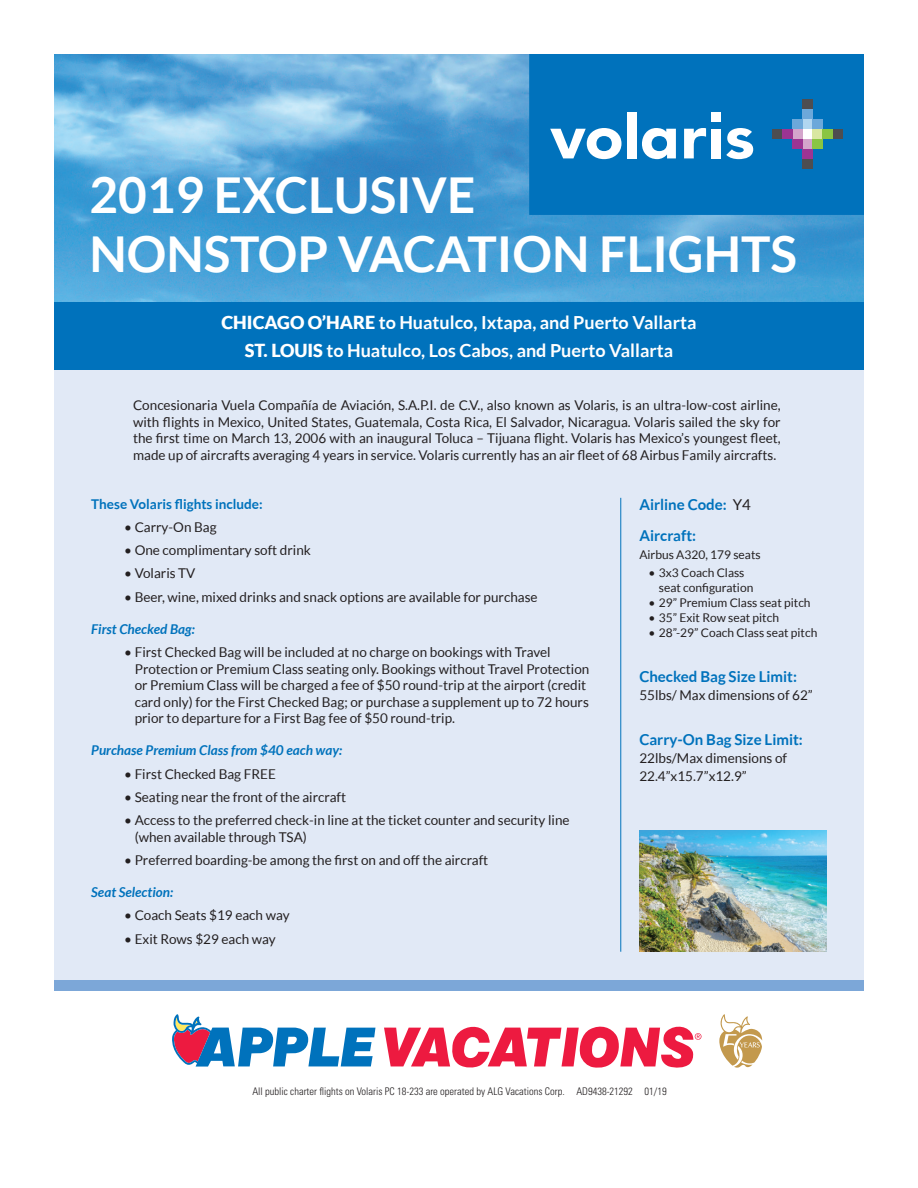
<style>
.page{position:relative;width:918px;height:1188px;background:#fff}
.page>*{position:absolute;margin:0;border:0;box-sizing:border-box;transform-origin:0 0}
.t1{font:700 49.5px "Lato";color:#fff}
.t2{font:700 18px "Lato";color:#fff}
.t3{font:700 15px "Lato";color:#0072bc}
.t4{font:13.5px/16.5px "Lato";color:#231f20}
.t5{font:italic 700 13.5px "Lato";color:#0072bc}
.t6{font:700 13.5px "Lato";color:#0072bc}
.t7{font:12px/15px "Lato";color:#231f20}
.t8{font:300 condensed 10.5px "Univers";color:#231f20}
.s1{font-weight:900}
.s2{font-weight:400;color:#231f20}
</style>
<div class="page">
<img style="left:54px;top:54px;width:810px;height:248px">
<div style="left:529px;top:54px;width:335px;height:161px;background:#0072bc"></div>
<div style="left:54px;top:333px;width:810px;height:647px;background:#e1e9f6"></div>
<svg style="left:384px;top:1026px;width:318px;height:42px"></svg>
<svg style="left:172px;top:1014px;width:203px;height:53px"></svg>
<svg style="left:719px;top:1014px;width:43px;height:54px"></svg>
<div style="left:54px;top:302px;width:810px;height:67px;background:#0072bc"></div>
<div style="left:54px;top:980px;width:810px;height:11px;background:#7ca7d8"></div>
<hr style="left:620px;top:498px;width:1px;height:454px;background:#0072bc">
<img style="left:639px;top:831px;width:188px;height:121px">
<div style="left:802px;top:99px;width:11px;height:10px;background:#4e4d50"></div>
<div style="left:802px;top:159px;width:11px;height:10px;background:#4e4d50"></div>
<div style="left:772px;top:129px;width:10px;height:10px;background:#4e4d50"></div>
<div style="left:833px;top:129px;width:10px;height:10px;background:#4e4d50"></div>
<div style="left:802px;top:129px;width:11px;height:10px;background:#fff"></div>
<div style="left:813px;top:129px;width:10px;height:10px;background:#d9e7a1"></div>
<div style="left:802px;top:119px;width:11px;height:10px;background:#b1d6f0"></div>
<div style="left:802px;top:109px;width:11px;height:10px;background:#6ca8da"></div>
<div style="left:813px;top:119px;width:10px;height:10px;background:#6ca8da"></div>
<div style="left:792px;top:119px;width:10px;height:10px;background:#6ca8da"></div>
<div style="left:792px;top:129px;width:10px;height:10px;background:#d4a5cb"></div>
<div style="left:802px;top:139px;width:11px;height:10px;background:#d4a5cb"></div>
<div style="left:823px;top:129px;width:10px;height:10px;background:#8ac542"></div>
<div style="left:813px;top:139px;width:10px;height:10px;background:#8ac542"></div>
<div style="left:782px;top:129px;width:10px;height:10px;background:#9c3493"></div>
<div style="left:802px;top:149px;width:11px;height:10px;background:#9c3493"></div>
<div style="left:792px;top:139px;width:10px;height:10px;background:#9c3493"></div>
<svg style="left:550px;top:128px;width:72px;height:31px"></svg>
<div style="left:627px;top:112px;width:9px;height:46px;background:#fff"></div>
<svg style="left:642px;top:128px;width:34px;height:31px"></svg>
<svg style="left:684px;top:128px;width:22px;height:30px"></svg>
<div style="left:711px;top:129px;width:10px;height:29px;background:#fff"></div>
<svg style="left:726px;top:128px;width:27px;height:31px"></svg>
<div style="left:711px;top:112px;width:10px;height:10px;background:#fff"></div>
<p class="t1" style="left:89px;top:167px;width:387px">2019 EXCLUSIVE</p>
<p class="t1" style="left:89px;top:226px;width:709px">NONSTOP VACATION FLIGHTS</p>
<p class="t2" style="left:222px;top:312px;width:476px"><span class="s1">CHICAGO O’HARE</span> to Huatulco, Ixtapa, and Puerto Vallarta</p>
<p class="t2" style="left:245px;top:340px;width:430px"><span class="s1">ST. LOUIS</span> to Huatulco, Los Cabos, and Puerto Vallarta</p>
<p class="t4" style="left:133px;top:397px;width:649px;text-align:justify">Concesionaria Vuela Compañía de Aviación, S.A.P.I. de C.V., also known as Volaris, is an ultra-low-cost airline, with flights in Mexico, United States, Guatemala, Costa Rica, El Salvador, Nicaragua. Volaris sailed the sky for the first time on March 13, 2006 with an inaugural Toluca – Tijuana flight. Volaris has Mexico’s youngest fleet, made up of aircrafts averaging 4 years in service. Volaris currently has an air fleet of 68 Airbus Family aircrafts.</p>
<p class="t6" style="left:91px;top:496px;width:173px">These Volaris flights include:</p>
<p class="t4" style="left:124px;top:519px;width:94px">• Carry-On Bag</p>
<p class="t4" style="left:124px;top:542px;width:188px">• One complimentary soft drink</p>
<p class="t4" style="left:124px;top:565px;width:73px">• Volaris TV</p>
<p class="t4" style="left:124px;top:588px;width:415px">• Beer, wine, mixed drinks and snack options are available for purchase</p>
<p class="t5" style="left:91px;top:621px;width:105px">First Checked Bag:</p>
<p class="t4" style="left:135px;top:644px;width:456px;text-indent:-11px">• First Checked Bag will be included at no charge on bookings with Travel Protection or Premium Class seating only. Bookings without Travel Protection or Premium Class will be charged a fee of $50 round-trip at the airport (credit card only) for the First Checked Bag; or purchase a supplement up to 72 hours prior to departure for a First Bag fee of $50 round-trip.</p>
<p class="t5" style="left:91px;top:743px;width:253px">Purchase Premium Class from $40 each way:</p>
<p class="t4" style="left:124px;top:765px;width:153px">• First Checked Bag FREE</p>
<p class="t4" style="left:124px;top:789px;width:223px">• Seating near the front of the aircraft</p>
<p class="t4" style="left:135px;top:812px;width:436px;text-indent:-11px">• Access to the preferred check-in line at the ticket counter and security line (when available through TSA)</p>
<p class="t4" style="left:124px;top:852px;width:366px">• Preferred boarding-be among the first on and off the aircraft</p>
<p class="t5" style="left:91px;top:885px;width:83px">Seat Selection:</p>
<p class="t4" style="left:124px;top:907px;width:167px">• Coach Seats $19 each way</p>
<p class="t4" style="left:124px;top:930px;width:153px">• Exit Rows $29 each way</p>
<p class="t3" style="left:639px;top:496px;width:113px">Airline Code: <span class="s2">Y4</span></p>
<p class="t3" style="left:639px;top:527px;width:58px">Aircraft:</p>
<p class="t7" style="left:639px;top:547px;width:123px">Airbus A320, 179 seats</p>
<p class="t7" style="left:659px;top:565px;width:96px;text-indent:-10px">• 3x3 Coach Class seat configuration</p>
<p class="t7" style="left:648px;top:595px;width:164px">• 29” Premium Class seat pitch</p>
<p class="t7" style="left:648px;top:610px;width:132px">• 35” Exit Row seat pitch</p>
<p class="t7" style="left:648px;top:625px;width:170px">• 28”-29” Coach Class seat pitch</p>
<p class="t3" style="left:639px;top:668px;width:159px">Checked Bag Size Limit:</p>
<p class="t4" style="left:639px;top:687px;width:175px">55lbs/ Max dimensions of 62”</p>
<p class="t3" style="left:639px;top:731px;width:165px">Carry-On Bag Size Limit:</p>
<p class="t4" style="left:639px;top:749px;width:149px;line-height:18px">22lbs/Max dimensions of<br>22.4”x15.7”x12.9”</p>
<p class="t8" style="left:252px;top:1085px;width:416px">All public charter flights on Volaris PC 18-233 are operated by ALG Vacations Corp. AD9438-21292 01/19</p>
</div>
